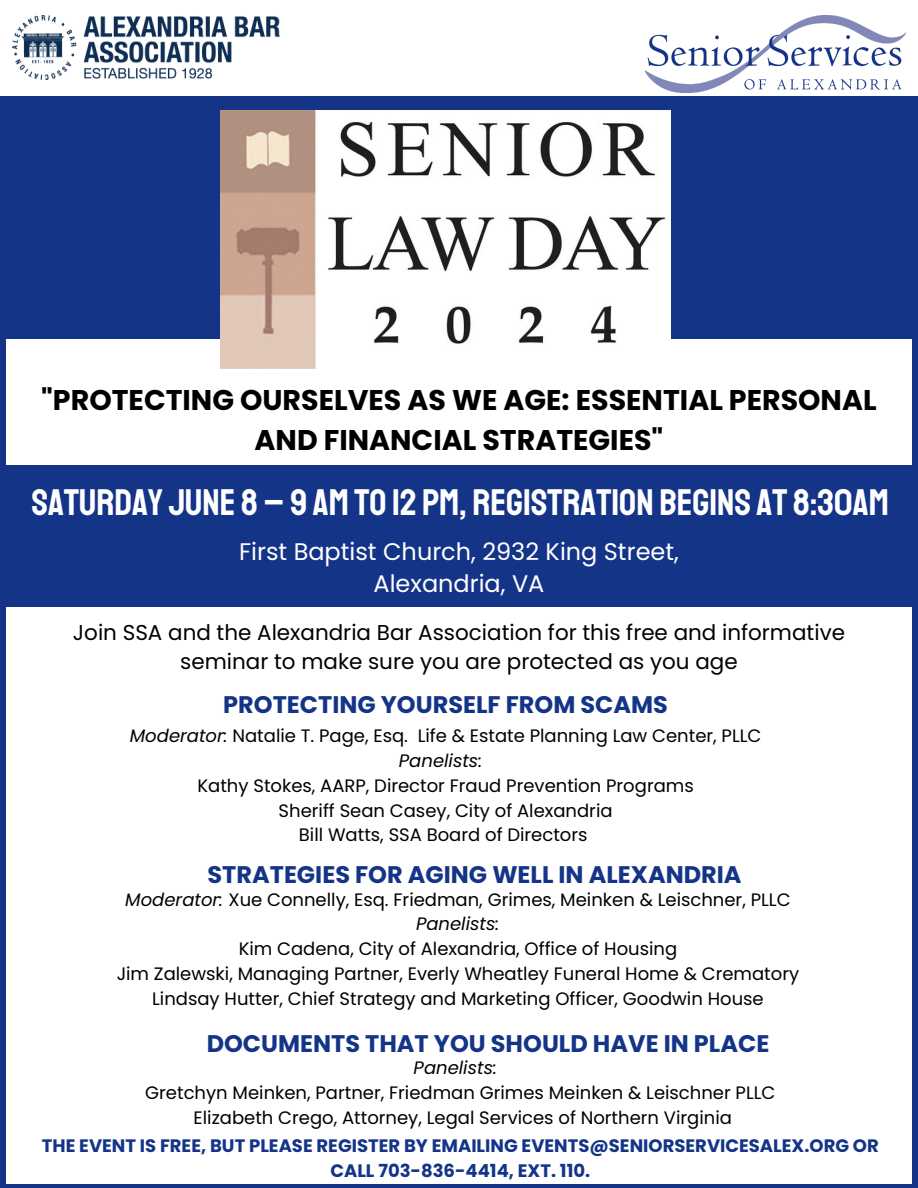
<style>
.page{position:relative;width:918px;height:1188px;background:#143487}
.page>*{position:absolute;margin:0;border:0;box-sizing:border-box;transform-origin:0 0}
.t1{font:37.5px "Staatliches";color:#fff}
.t2{font:700 28.5px/39.3px "Poppins";color:#000;text-align:center}
.t3{font:700 24px "Poppins";color:#143487}
.t4{font:24px/32.7px "Poppins";color:#fff;text-align:center}
.t5{font:21.45px/29.2px "Poppins";color:#000;text-align:center}
.t6{font:18px "Poppins";color:#000}
.t7{font:700 18px/24.8px "Poppins";color:#143487;text-align:center}
.t8{font:italic 18px "Poppins";color:#000}
.s1{font-style:italic}
</style>
<div class="page">
<div style="left:6px;top:339px;width:906px;height:845px;background:#fff"></div>
<div style="left:0;top:465px;width:918px;height:142px;background:#143487"></div>
<div style="left:0;top:0;width:918px;height:96px;background:#fff"></div>
<img style="left:12px;top:16px;width:267px;height:64px">
<img style="left:645px;top:16px;width:260px;height:76px">
<img style="left:221px;top:110px;width:450px;height:259px">
<h2 class="t2" style="left:41px;top:381px;width:837px">"PROTECTING OURSELVES AS WE AGE: ESSENTIAL PERSONAL<br>AND FINANCIAL STRATEGIES"</h2>
<p class="t1" style="left:32px;top:479px;width:859px">SATURDAY JUNE 8 – 9 AM TO 12 PM, REGISTRATION BEGINS AT 8:30AM</p>
<p class="t4" style="left:239px;top:535px;width:441px">First Baptist Church, 2932 King Street,<br>Alexandria, VA</p>
<h1 class="t5" style="left:73px;top:618px;width:774px">Join SSA and the Alexandria Bar Association for this free and informative seminar to make sure you are protected as you age</h1>
<p class="t3" style="left:223px;top:688px;width:446px">PROTECTING YOURSELF FROM SCAMS</p>
<p class="t6" style="left:130px;top:724px;width:633px"><span class="s1">Moderator:</span> Natalie T. Page, Esq. Life &amp; Estate Planning Law Center, PLLC</p>
<p class="t8" style="left:399px;top:748px;width:85px">Panelists:</p>
<p class="t6" style="left:197px;top:773px;width:498px">Kathy Stokes, AARP, Director Fraud Prevention Programs</p>
<p class="t6" style="left:279px;top:798px;width:335px">Sheriff Sean Casey, City of Alexandria</p>
<p class="t6" style="left:299px;top:823px;width:290px">Bill Watts, SSA Board of Directors</p>
<p class="t3" style="left:208px;top:858px;width:536px">STRATEGIES FOR AGING WELL IN ALEXANDRIA</p>
<h3 class="t6" style="left:125px;top:887px;width:667px"><span class="s1">Moderator:</span> Xue Connelly, Esq. Friedman, Grimes, Meinken &amp; Leischner, PLLC</h3>
<p class="t8" style="left:416px;top:911px;width:85px">Panelists:</p>
<p class="t6" style="left:239px;top:936px;width:440px">Kim Cadena, City of Alexandria, Office of Housing</p>
<p class="t6" style="left:117px;top:961px;width:684px">Jim Zalewski, Managing Partner, Everly Wheatley Funeral Home &amp; Crematory</p>
<h6 class="t6" style="left:152px;top:986px;width:613px">Lindsay Hutter, Chief Strategy and Marketing Officer, Goodwin House</h6>
<h3 class="t3" style="left:207px;top:1026px;width:564px">DOCUMENTS THAT YOU SHOULD HAVE IN PLACE</h3>
<h5 class="t8" style="left:414px;top:1055px;width:85px">Panelists:</h5>
<h3 class="t6" style="left:145px;top:1080px;width:632px">Gretchyn Meinken, Partner, Friedman Grimes Meinken &amp; Leischner PLLC</h3>
<p class="t6" style="left:194px;top:1105px;width:540px">Elizabeth Crego, Attorney, Legal Services of Northern Virginia</p>
<h4 class="t7" style="left:42px;top:1133px;width:838px">THE EVENT IS FREE, BUT PLEASE REGISTER BY EMAILING EVENTS@SENIORSERVICESALEX.ORG OR<br>CALL 703-836-4414, EXT. 110.</h4>
</div>
